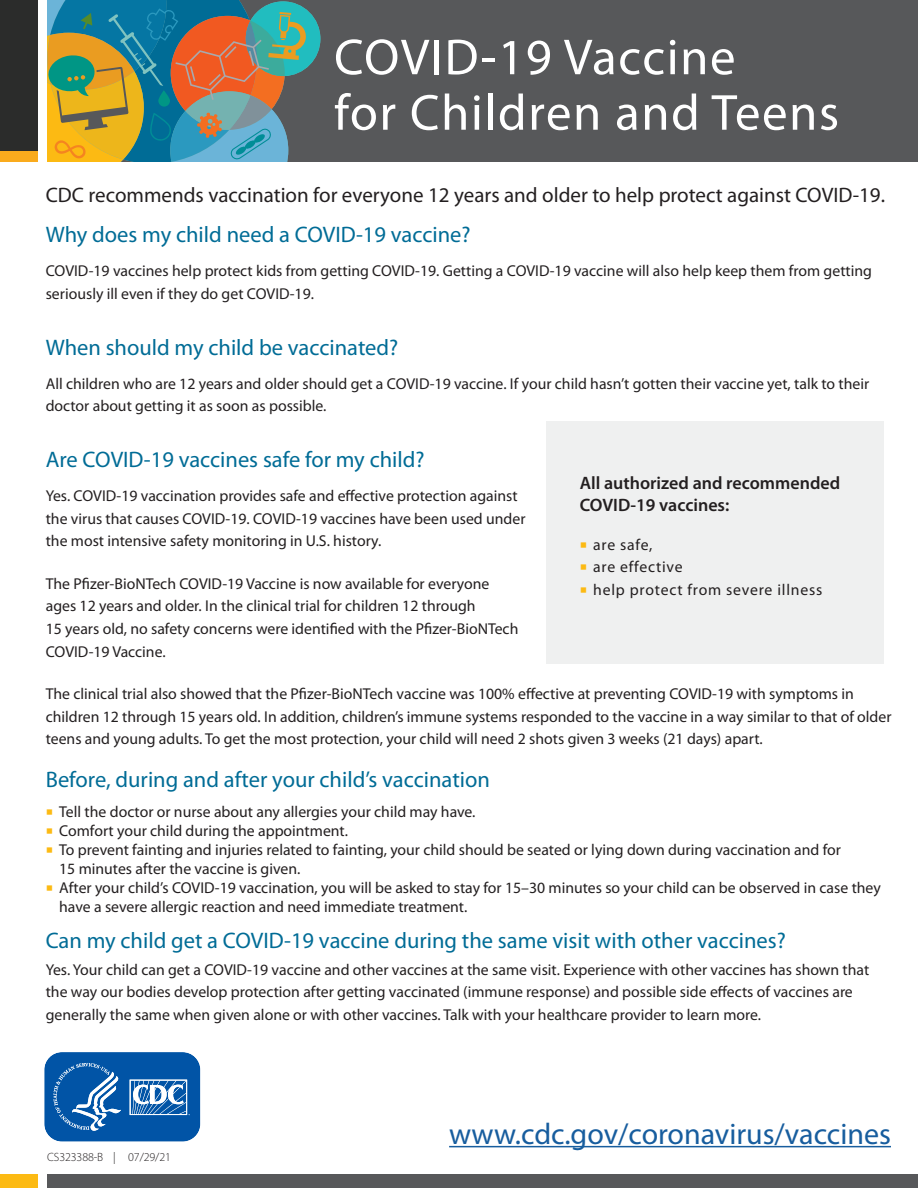
<style>
.page{position:relative;width:918px;height:1188px;background:#fff}
.page>*{position:absolute;margin:0;border:0;box-sizing:border-box;transform-origin:0 0}
.t1{font:51px/55.5px "Myriad Pro";letter-spacing:.03em;color:#fff}
.t2{font:30px "Myriad Pro";color:#175d9e}
.t3{font:22.5px "Myriad Pro";color:#006c96}
.t4{font:21px "Myriad Pro";color:#231f20}
.t5{font:600 18px/22.5px "Myriad Pro";color:#231f20}
.t6{font:15.75px/22.5px "Myriad Pro";color:#231f20}
.t7{font:15.75px/22.5px "Myriad Pro";letter-spacing:.05em;color:#231f20}
.t8{font:300 12px "Myriad Pro";letter-spacing:-.01em;color:#231f20}
</style>
<div class="page">
<div style="left:0;top:0;width:38px;height:162px;background:#2b2c2b"></div>
<div style="left:0;top:151px;width:38px;height:11px;background:#faab1d"></div>
<div style="left:47px;top:0;width:871px;height:162px;background:#57585a"></div>
<div style="left:246px;top:1px;width:74px;height:75px;background:#21bdbf;border-radius:50%"></div>
<svg style="left:47px;top:0;width:260px;height:162px;background:#7a8b6e"></svg>
<div style="left:0;top:1174px;width:38px;height:14px;background:#fcba13"></div>
<div style="left:47px;top:1174px;width:871px;height:14px;background:#57585a"></div>
<hr style="left:449px;top:1146px;width:442px;height:1px;background:#175d9e">
<div style="left:546px;top:422px;width:338px;height:242px;background:#eff0f0"></div>
<svg style="left:44px;top:1052px;width:157px;height:90px;background:#296fb4"></svg>
<h1 class="t1" style="left:334px;top:29px;width:507px">COVID-19 Vaccine<br>for Children and Teens</h1>
<h3 class="t4" style="left:46px;top:182px;width:841px">CDC recommends vaccination for everyone 12 years and older to help protect against COVID-19.</h3>
<h3 class="t3" style="left:46px;top:221px;width:426px">Why does my child need a COVID-19 vaccine?</h3>
<p class="t6" style="left:46px;top:259px;width:828px">COVID-19 vaccines help protect kids from getting COVID-19. Getting a COVID-19 vaccine will also help keep them from getting seriously ill even if they do get COVID-19.</p>
<h3 class="t3" style="left:46px;top:334px;width:354px">When should my child be vaccinated?</h3>
<p class="t6" style="left:46px;top:372px;width:825px">All children who are 12 years and older should get a COVID-19 vaccine. If your child hasn’t gotten their vaccine yet, talk to their doctor about getting it as soon as possible.</p>
<h3 class="t3" style="left:46px;top:446px;width:380px">Are COVID-19 vaccines safe for my child?</h3>
<p class="t6" style="left:46px;top:484px;width:481px">Yes. COVID-19 vaccination provides safe and effective protection against the virus that causes COVID-19. COVID-19 vaccines have been used under the most intensive safety monitoring in U.S. history.</p>
<p class="t6" style="left:46px;top:572px;width:474px">The Pfizer-BioNTech COVID-19 Vaccine is now available for everyone ages 12 years and older. In the clinical trial for children 12 through<br>15 years old, no safety concerns were identified with the Pfizer-BioNTech COVID-19 Vaccine.</p>
<p class="t6" style="left:46px;top:682px;width:847px">The clinical trial also showed that the Pfizer-BioNTech vaccine was 100% effective at preventing COVID-19 with symptoms in children 12 through 15 years old. In addition, children’s immune systems responded to the vaccine in a way similar to that of older teens and young adults. To get the most protection, your child will need 2 shots given 3 weeks (21 days) apart.</p>
<p class="t5" style="left:580px;top:471px;width:262px">All authorized and recommended<br>COVID-19 vaccines:</p>
<p class="t7" style="left:593px;top:533px;width:231px">are safe,<br>are effective<br>help protect from severe illness</p>
<h3 class="t3" style="left:46px;top:765px;width:446px">Before, during and after your child’s vaccination</h3>
<p class="t6" style="left:59px;top:802px;width:823px;line-height:18.9px">Tell the doctor or nurse about any allergies your child may have.<br>Comfort your child during the appointment.<br>To prevent fainting and injuries related to fainting, your child should be seated or lying down during vaccination and for<br>15 minutes after the vaccine is given.<br>After your child’s COVID-19 vaccination, you will be asked to stay for 15–30 minutes so your child can be observed in case they have a severe allergic reaction and need immediate treatment.</p>
<h3 class="t3" style="left:46px;top:926px;width:742px">Can my child get a COVID-19 vaccine during the same visit with other vaccines?</h3>
<p class="t6" style="left:46px;top:958px;width:825px">Yes. Your child can get a COVID-19 vaccine and other vaccines at the same visit. Experience with other vaccines has shown that the way our bodies develop protection after getting vaccinated (immune response) and possible side effects of vaccines are generally the same when given alone or with other vaccines. Talk with your healthcare provider to learn more.</p>
<p class="t8" style="left:47px;top:1150px;width:125px">CS323388-B | 07/29/21</p>
<h2 class="t2" style="left:449px;top:1115px;width:443px">www.cdc.gov/coronavirus/vaccines</h2>
</div>
